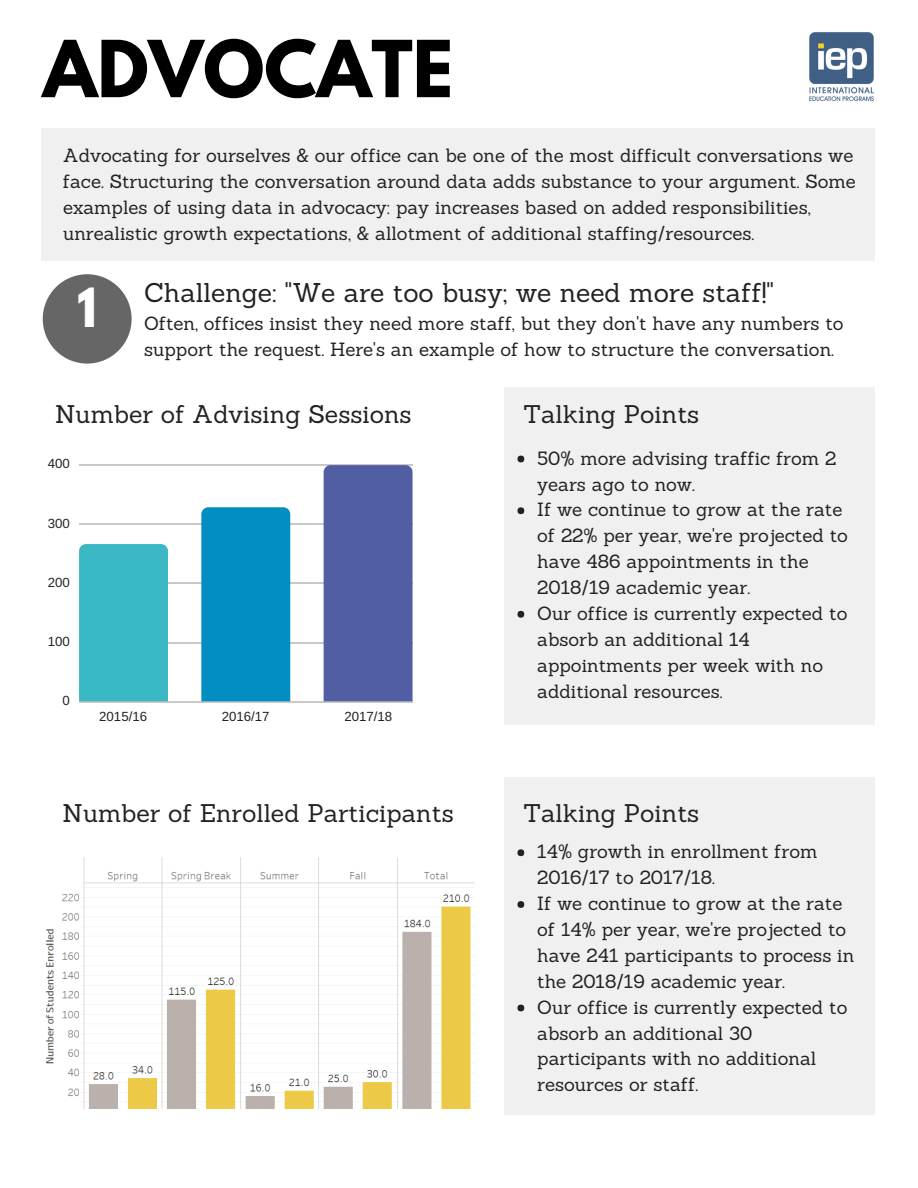
<style>
.page{position:relative;width:918px;height:1188px;background:#fff}
.page>*{position:absolute;margin:0;border:0;box-sizing:border-box;transform-origin:0 0}
.t1{font:700 69.6px "League Spartan";color:#000}
.t2{font:700 47.85px "League Spartan";color:#fff}
.t3{font:26.4px "Sanchez";color:#222}
.t4{font:24.9px "Sanchez";color:#222}
.t5{font:18.6px/26px "Sanchez";color:#222}
.t6{font:13.2px "Arimo";color:#222}
</style>
<div class="page">
<div style="left:504px;top:387px;width:370px;height:337px;background:#f0f0f0"></div>
<div style="left:504px;top:777px;width:370px;height:338px;background:#f0f0f0"></div>
<div style="left:42px;top:128px;width:833px;height:133px;background:#f0f0f0"></div>
<img style="left:809px;top:32px;width:65px;height:70px">
<svg style="left:43px;top:274px;width:89px;height:90px"></svg>
<hr style="left:79px;top:701px;width:334px;height:1px;background:#222">
<hr style="left:79px;top:642px;width:334px;height:1px;background:#222">
<hr style="left:79px;top:583px;width:334px;height:1px;background:#222">
<hr style="left:79px;top:523px;width:334px;height:1px;background:#222">
<hr style="left:79px;top:464px;width:334px;height:1px;background:#222">
<div style="left:79px;top:544px;width:89px;height:157px;background:#3ab8c4"></div>
<div style="left:201px;top:507px;width:89px;height:194px;background:#038ec1"></div>
<div style="left:324px;top:465px;width:89px;height:236px;background:#515ea3"></div>
<img style="left:45px;top:857px;width:430px;height:251px">
<svg style="left:518px;top:456px;width:6px;height:6px"></svg>
<div style="left:518px;top:507px;width:6px;height:7px;background:#222;border-radius:50%"></div>
<div style="left:518px;top:611px;width:6px;height:7px;background:#222;border-radius:50%"></div>
<div style="left:518px;top:849px;width:6px;height:7px;background:#222;border-radius:50%"></div>
<div style="left:518px;top:901px;width:6px;height:7px;background:#222;border-radius:50%"></div>
<svg style="left:518px;top:1005px;width:6px;height:6px"></svg>
<h1 class="t1" style="left:43px;top:35px;width:412px">ADVOCATE</h1>
<p class="t5" style="left:63px;top:142px;width:794px">Advocating for ourselves &amp; our office can be one of the most difficult conversations we face. Structuring the conversation around data adds substance to your argument. Some examples of using data in advocacy: pay increases based on added responsibilities, unrealistic growth expectations, &amp; allotment of additional staffing/resources.</p>
<p class="t2" style="left:77px;top:284px;width:21px">1</p>
<h2 class="t3" style="left:144px;top:275px;width:631px">Challenge: "We are too busy; we need more staff!"</h2>
<p class="t5" style="left:144px;top:310px;width:701px">Often, offices insist they need more staff, but they don't have any numbers to support the request. Here's an example of how to structure the conversation.</p>
<h2 class="t4" style="left:55px;top:398px;width:358px">Number of Advising Sessions</h2>
<p class="t6" style="left:48px;top:456px;width:24px">400</p>
<p class="t6" style="left:48px;top:516px;width:24px">300</p>
<p class="t6" style="left:48px;top:575px;width:24px">200</p>
<p class="t6" style="left:48px;top:634px;width:24px">100</p>
<p class="t6" style="left:62px;top:693px;width:9px">0</p>
<p class="t6" style="left:99px;top:709px;width:49px">2015/16</p>
<p class="t6" style="left:222px;top:709px;width:49px">2016/17</p>
<p class="t6" style="left:345px;top:709px;width:49px">2017/18</p>
<h2 class="t4" style="left:63px;top:797px;width:393px">Number of Enrolled Participants</h2>
<h2 class="t4" style="left:523px;top:398px;width:178px">Talking Points</h2>
<p class="t5" style="left:537px;top:445px;width:301px">50% more advising traffic from 2 years ago to now.</p>
<p class="t5" style="left:537px;top:497px;width:312px">If we continue to grow at the rate of 22% per year, we're projected to have 486 appointments in the<br>2018/19 academic year.</p>
<p class="t5" style="left:537px;top:600px;width:312px">Our office is currently expected to absorb an additional 14 appointments per week with no additional resources.</p>
<h2 class="t4" style="left:523px;top:797px;width:178px">Talking Points</h2>
<p class="t5" style="left:537px;top:839px;width:282px">14% growth in enrollment from<br>2016/17 to 2017/18.</p>
<p class="t5" style="left:537px;top:890px;width:319px">If we continue to grow at the rate of 14% per year, we're projected to have 241 participants to process in the 2018/19 academic year.</p>
<p class="t5" style="left:537px;top:994px;width:312px">Our office is currently expected to absorb an additional 30 participants with no additional resources or staff.</p>
</div>
